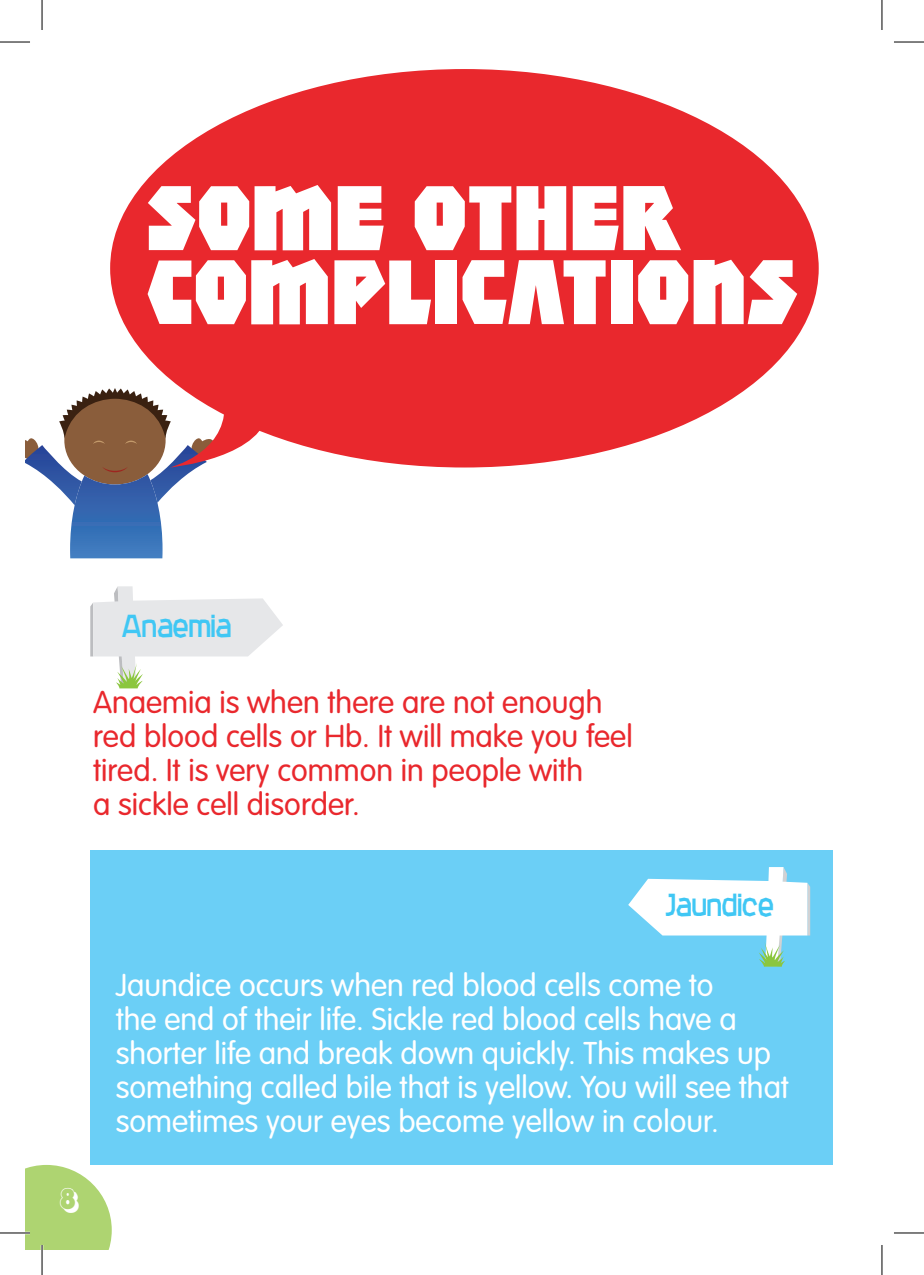
<style>
.page{position:relative;width:924px;height:1275px;background:#fff}
.page>*{position:absolute;margin:0;border:0;box-sizing:border-box;transform-origin:0 0}
._36pt_Title_White{font:80px/74px "CC Achtung Baby";letter-spacing:-.005em;color:#fff}
.Large_Copy_Red{font:300 31px/34px "VAG Rounded Std";color:#fff}
.Large_Copy_Red-2{font:300 31px/34px "VAG Rounded Std";color:#e9282d}
.Large_Copy_Red-3{font:900 31px "Attac";color:#40c7f4}
.t1{font:28px "Folks Shades";color:#fff}
</style>
<div class="page">
<svg style="left:25px;top:1165px;width:87px;height:85px;background:#b8d983"></svg>
<div style="left:90px;top:850px;width:742px;height:315px;background:#6bcff6"></div>
<div style="left:110px;top:69px;width:708px;height:398px;background:#e9282d;border-radius:50%"></div>
<svg style="left:25px;top:366px;width:243px;height:192px"></svg>
<svg style="left:90px;top:586px;width:193px;height:102px"></svg>
<svg style="left:628px;top:867px;width:181px;height:99px"></svg>
<hr style="left:0;top:1231px;width:30px;height:3px;background:#fff">
<hr style="left:41px;top:1245px;width:2px;height:30px;background:#fff">
<hr style="left:0;top:42px;width:30px;height:1px;background:#000">
<hr style="left:893px;top:42px;width:30px;height:1px;background:#000">
<hr style="left:0;top:1232px;width:30px;height:1px;background:#000">
<hr style="left:893px;top:1232px;width:30px;height:1px;background:#000">
<hr style="left:42px;top:0;width:1px;height:30px;background:#000">
<hr style="left:42px;top:1245px;width:1px;height:30px;background:#000">
<hr style="left:881px;top:0;width:1px;height:30px;background:#000">
<hr style="left:881px;top:1245px;width:1px;height:30px;background:#000">
<p class="_36pt_Title_White" style="left:145px;top:185px;width:653px">SOME OTHER<br>COMPLICATIONS</p>
<p class="Large_Copy_Red-3" style="left:121px;top:603px;width:112px">Anaemia</p>
<p class="Large_Copy_Red-2" style="left:93px;top:686px;width:510px">Anaemia is when there are not enough</p>
<p class="Large_Copy_Red-2" style="left:93px;top:720px;width:541px">red blood cells or Hb. It will make you feel tired. It is very common in people with</p>
<p class="Large_Copy_Red-2" style="left:93px;top:788px;width:268px">a sickle cell disorder.</p>
<p class="t1" style="left:60px;top:1182px;width:23px">8</p>
<p class="Large_Copy_Red-3" style="left:665px;top:882px;width:110px">Jaundice</p>
<p class="Large_Copy_Red" style="left:116px;top:969px;width:674px">Jaundice occurs when red blood cells come to<br>the end of their life. Sickle red blood cells have a shorter life and break down quickly. This makes up something called bile that is yellow. You will see that sometimes your eyes become yellow in colour.</p>
</div>
